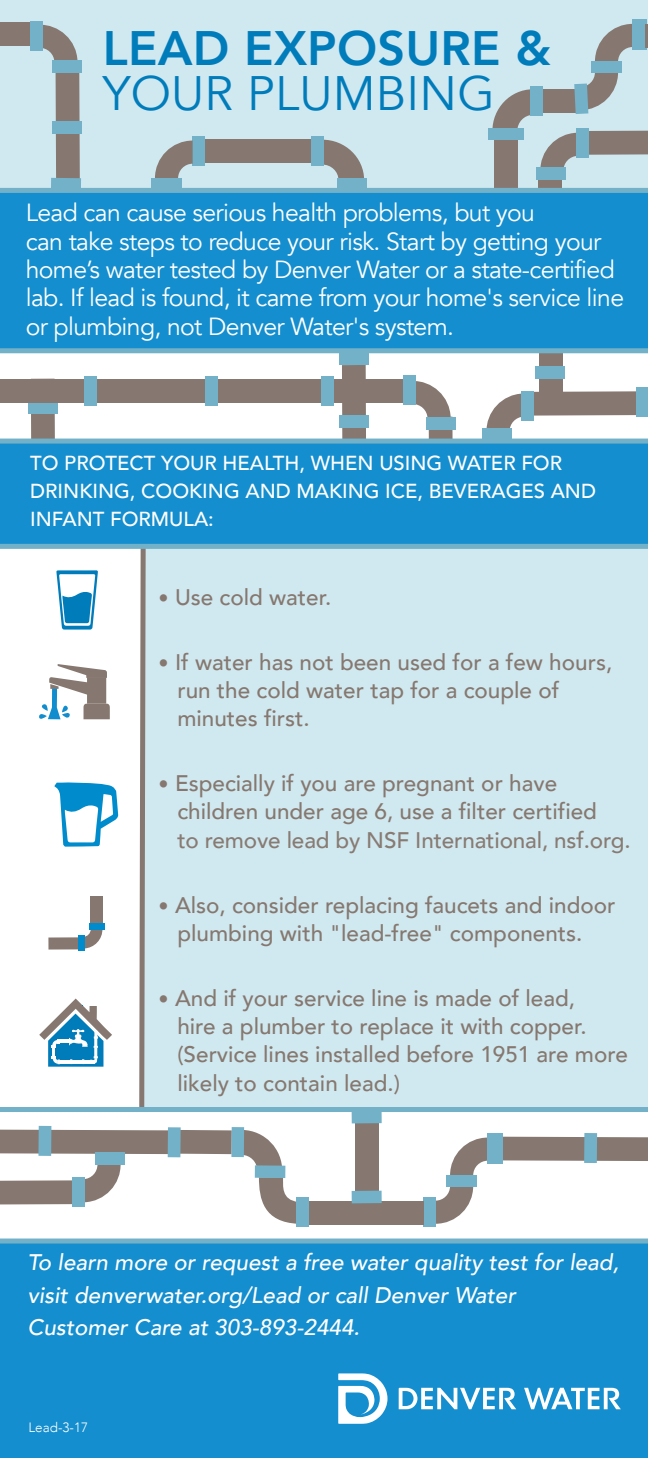
<style>
.page{position:relative;width:648px;height:1458px;background:#fff}
.page>*{position:absolute;margin:0;border:0;box-sizing:border-box;transform-origin:0 0}
.t1{font:800 48.38px "Avenir";letter-spacing:.005em;color:#007cbb}
.t2{font:48.38px "Avenir";letter-spacing:.005em;color:#007cbb}
.t3{font:24.75px/28.3px "Avenir";letter-spacing:-.025em;color:#fff}
.t4{font:500 22.5px/28.3px "Avenir";color:#867870}
.t5{font:italic 500 22.5px/32.4px "Avenir";color:#fff}
.t6{font:500 22.5px "Avenir";letter-spacing:-.005em;color:#887b73}
.t7{font:500 20.25px/28.3px "Avenir";color:#fff}
.t8{font:300 13.5px "Avenir";color:#fff}
.s1{font-size:20.25px}
</style>
<div class="page">
<div style="left:143px;top:544px;width:505px;height:566px;background:#d0e9f0"></div>
<div style="left:0;top:0;width:648px;height:352px;background:#d0e9f0"></div>
<div style="left:31px;top:379px;width:24px;height:82px;background:#867870"></div>
<div style="left:28px;top:401px;width:30px;height:13px;background:#72b1c8"></div>
<svg style="left:139px;top:549px;width:7px;height:558px"></svg>
<div style="left:0;top:1242px;width:648px;height:216px;background:#148ece"></div>
<div style="left:178px;top:1130px;width:54px;height:24px;background:#867870"></div>
<div style="left:0;top:1130px;width:168px;height:24px;background:#867870"></div>
<div style="left:538px;top:175px;width:24px;height:42px;background:#867870"></div>
<svg style="left:540px;top:133px;width:36px;height:35px"></svg>
<div style="left:587px;top:131px;width:61px;height:24px;background:#867870"></div>
<div style="left:576px;top:128px;width:13px;height:30px;background:#72b1c8"></div>
<div style="left:536px;top:168px;width:30px;height:12px;background:#72b1c8"></div>
<div style="left:0;top:379px;width:406px;height:23px;background:#867870"></div>
<svg style="left:416px;top:381px;width:35px;height:36px"></svg>
<svg style="left:429px;top:429px;width:24px;height:10px"></svg>
<div style="left:426px;top:417px;width:30px;height:12px;background:#72b1c8"></div>
<div style="left:403px;top:375px;width:13px;height:30px;background:#72b1c8"></div>
<div style="left:342px;top:365px;width:24px;height:110px;background:#867870"></div>
<div style="left:339px;top:415px;width:30px;height:12px;background:#72b1c8"></div>
<div style="left:339px;top:352px;width:30px;height:13px;background:#72b1c8"></div>
<div style="left:0;top:22px;width:37px;height:24px;background:#867870"></div>
<div style="left:494px;top:134px;width:24px;height:58px;background:#867870"></div>
<svg style="left:324px;top:139px;width:40px;height:39px"></svg>
<div style="left:337px;top:178px;width:29px;height:12px;background:#72b1c8"></div>
<svg style="left:39px;top:999px;width:73px;height:68px"></svg>
<svg style="left:492px;top:89px;width:39px;height:39px"></svg>
<svg style="left:595px;top:24px;width:38px;height:37px"></svg>
<div style="left:633px;top:19px;width:14px;height:31px;background:#72b1c8"></div>
<div style="left:591px;top:61px;width:31px;height:12px;background:#72b1c8"></div>
<div style="left:537px;top:89px;width:39px;height:24px;background:#867870"></div>
<div style="left:531px;top:86px;width:12px;height:30px;background:#72b1c8"></div>
<div style="left:488px;top:128px;width:36px;height:12px;background:#72b1c8"></div>
<hr style="left:646px;top:24px;width:2px;height:23px;background:#867870">
<div style="left:202px;top:139px;width:111px;height:24px;background:#867870"></div>
<div style="left:193px;top:136px;width:12px;height:30px;background:#72b1c8"></div>
<svg style="left:155px;top:141px;width:38px;height:37px"></svg>
<div style="left:151px;top:178px;width:31px;height:11px;background:#72b1c8"></div>
<svg style="left:43px;top:24px;width:35px;height:38px"></svg>
<div style="left:56px;top:72px;width:24px;height:109px;background:#867870"></div>
<div style="left:51px;top:178px;width:30px;height:13px;background:#72b1c8"></div>
<div style="left:52px;top:121px;width:30px;height:13px;background:#72b1c8"></div>
<div style="left:53px;top:61px;width:29px;height:12px;background:#72b1c8"></div>
<div style="left:30px;top:21px;width:13px;height:30px;background:#72b1c8"></div>
<svg style="left:450px;top:1138px;width:38px;height:37px"></svg>
<svg style="left:436px;top:1186px;width:37px;height:38px"></svg>
<div style="left:423px;top:1197px;width:13px;height:30px;background:#72b1c8"></div>
<div style="left:446px;top:1175px;width:31px;height:11px;background:#72b1c8"></div>
<div style="left:309px;top:1201px;width:115px;height:24px;background:#867870"></div>
<div style="left:38px;top:1126px;width:13px;height:30px;background:#72b1c8"></div>
<div style="left:168px;top:1127px;width:13px;height:30px;background:#72b1c8"></div>
<div style="left:231px;top:1127px;width:13px;height:30px;background:#72b1c8"></div>
<svg style="left:242px;top:1130px;width:54px;height:94px"></svg>
<div style="left:355px;top:1114px;width:24px;height:89px;background:#867870"></div>
<div style="left:255px;top:1165px;width:30px;height:13px;background:#72b1c8"></div>
<div style="left:90px;top:896px;width:12px;height:30px;background:#867870"></div>
<svg style="left:84px;top:930px;width:19px;height:18px"></svg>
<div style="left:48px;top:937px;width:36px;height:13px;background:#867870"></div>
<div style="left:78px;top:936px;width:6px;height:15px;background:#008ccc"></div>
<div style="left:89px;top:923px;width:16px;height:7px;background:#008ccc"></div>
<div style="left:503px;top:1137px;width:145px;height:24px;background:#867870"></div>
<div style="left:584px;top:1133px;width:13px;height:30px;background:#72b1c8"></div>
<svg style="left:85px;top:1165px;width:36px;height:37px"></svg>
<div style="left:0;top:1180px;width:81px;height:25px;background:#867870"></div>
<div style="left:72px;top:1177px;width:13px;height:30px;background:#72b1c8"></div>
<div style="left:95px;top:1153px;width:30px;height:12px;background:#72b1c8"></div>
<div style="left:352px;top:1191px;width:30px;height:12px;background:#72b1c8"></div>
<svg style="left:486px;top:394px;width:35px;height:34px"></svg>
<div style="left:532px;top:391px;width:115px;height:25px;background:#867870"></div>
<div style="left:482px;top:428px;width:30px;height:13px;background:#72b1c8"></div>
<div style="left:539px;top:353px;width:24px;height:40px;background:#867870"></div>
<div style="left:0;top:439px;width:648px;height:107px;background:#148ece"></div>
<div style="left:521px;top:391px;width:13px;height:30px;background:#72b1c8"></div>
<div style="left:206px;top:376px;width:12px;height:30px;background:#72b1c8"></div>
<div style="left:321px;top:376px;width:13px;height:30px;background:#72b1c8"></div>
<div style="left:85px;top:376px;width:12px;height:30px;background:#72b1c8"></div>
<div style="left:535px;top:366px;width:30px;height:13px;background:#72b1c8"></div>
<div style="left:0;top:189px;width:648px;height:163px;background:#148ece"></div>
<div style="left:636px;top:387px;width:12px;height:30px;background:#72b1c8"></div>
<div style="left:352px;top:1111px;width:30px;height:12px;background:#72b1c8"></div>
<div style="left:0;top:544px;width:648px;height:5px;background:#72b1c8"></div>
<div style="left:0;top:1107px;width:648px;height:5px;background:#72b1c8"></div>
<div style="left:311px;top:136px;width:13px;height:30px;background:#72b1c8"></div>
<div style="left:0;top:439px;width:648px;height:5px;background:#72b1c8"></div>
<svg style="left:399px;top:1388px;width:117px;height:21px"></svg>
<svg style="left:524px;top:1388px;width:97px;height:21px"></svg>
<svg style="left:338px;top:1373px;width:50px;height:51px"></svg>
<div style="left:0;top:1239px;width:648px;height:5px;background:#72b1c8"></div>
<div style="left:0;top:188px;width:648px;height:5px;background:#72b1c8"></div>
<div style="left:0;top:348px;width:648px;height:5px;background:#72b1c8"></div>
<svg style="left:574px;top:73px;width:44px;height:41px"></svg>
<svg style="left:56px;top:570px;width:42px;height:60px"></svg>
<svg style="left:54px;top:782px;width:64px;height:65px"></svg>
<svg style="left:39px;top:664px;width:71px;height:55px"></svg>
<div style="left:296px;top:1197px;width:13px;height:30px;background:#72b1c8"></div>
<div style="left:488px;top:1133px;width:15px;height:30px;background:#72b1c8"></div>
<h1 class="t1" style="left:103px;top:10px;width:450px">LEAD EXPOSURE &amp;</h1>
<h1 class="t2" style="left:103px;top:65px;width:394px">YOUR PLUMBING</h1>
<p class="t3" style="left:26px;top:199px;width:600px">Lead can cause serious health problems, but you<br>can take steps to reduce your risk. Start by getting your home’s water tested by Denver Water or a state-certified lab. If lead is found, it came from your home's service line or plumbing, not Denver Water's system.</p>
<p class="t7" style="left:30px;top:447px;width:567px">TO PROTECT YOUR HEALTH, WHEN USING WATER FOR<br>DRINKING, COOKING AND MAKING ICE, BEVERAGES AND<br>INFANT FORMULA:</p>
<p class="t4" style="left:159px;top:581px;width:174px"><span class="s1">•</span> Use cold water.</p>
<p class="t4" style="left:177px;top:646px;width:436px;text-indent:-19px"><span class="s1">•</span> If water has not been used for a few hours, run the cold water tap for a couple of minutes first.</p>
<p class="t4" style="left:177px;top:768px;width:421px;text-indent:-19px"><span class="s1">•</span> Especially if you are pregnant or have children under age 6, use a filter certified</p>
<p class="t6" style="left:177px;top:820px;width:455px">to remove lead by NSF International, nsf.org.</p>
<p class="t4" style="left:177px;top:889px;width:440px;text-indent:-19px"><span class="s1">•</span> Also, consider replacing faucets and indoor plumbing with "lead-free" components.</p>
<p class="t4" style="left:177px;top:982px;width:452px;text-indent:-19px"><span class="s1">•</span> And if your service line is made of lead,<br>hire a plumber to replace it with copper. (Service lines installed before 1951 are more likely to contain lead.)</p>
<p class="t5" style="left:28px;top:1247px;width:593px">To learn more or request a free water quality test for lead, visit denverwater.org/Lead or call Denver Water<br>Customer Care at 303-893-2444.</p>
<p class="t8" style="left:29px;top:1419px;width:61px">Lead-3-17</p>
</div>
